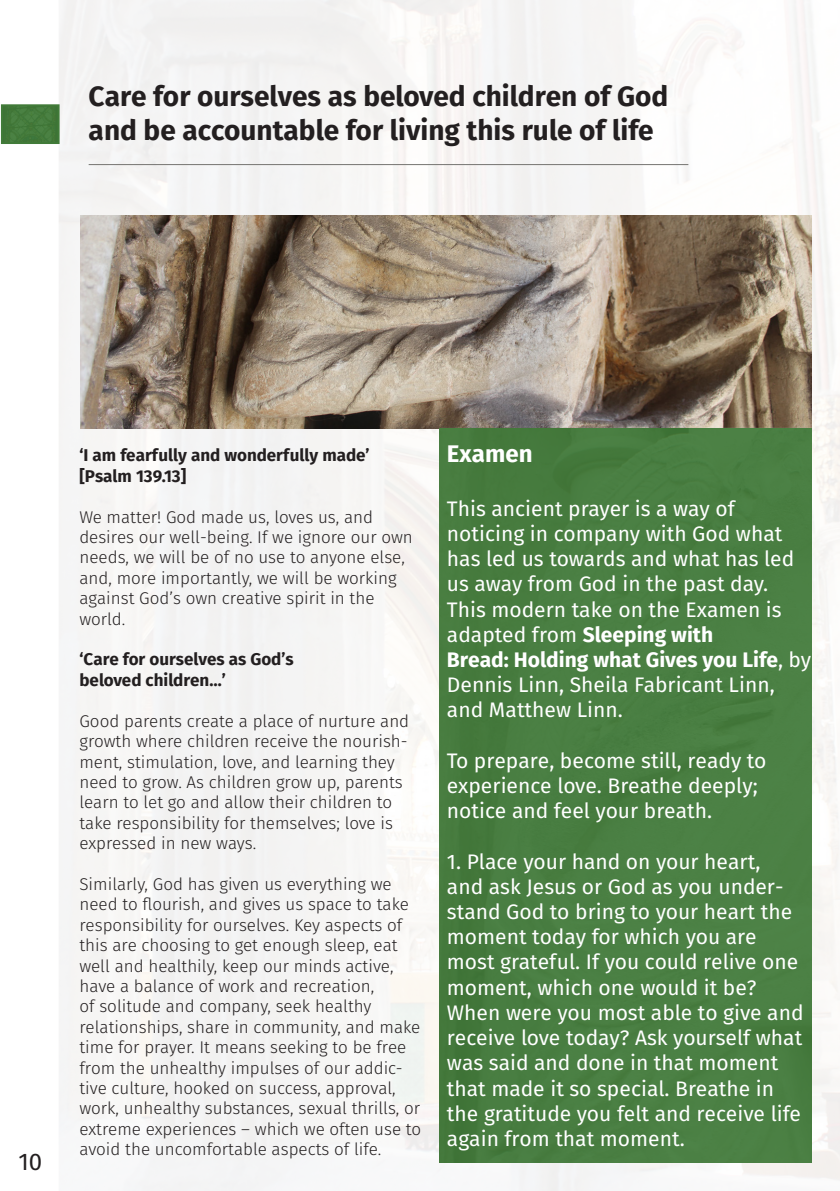
<style>
.page{position:relative;width:840px;height:1191px;background:#fff}
.page>*{position:absolute;margin:0;border:0;box-sizing:border-box;transform-origin:0 0}
.t1{font:700 28px/33.6px "Fira Sans";color:#231f20}
.t2{font:700 24px "Fira Sans";color:#fff}
.t3{font:24px "Fira Sans";color:#231f20}
.t4{font:21px/25.2px "Fira Sans";color:#fff}
.t5{font:700 21px "Fira Sans";color:#fff}
.t6{font:300 17px/20.4px "Fira Sans";color:#231f20}
.t7{font:700 17px "Fira Sans";color:#231f20}
.s1{font-weight:700}
.s2{font-weight:400}
</style>
<div class="page">
<img style="left:59px;top:0;width:780px;height:1191px">
<hr style="left:89px;top:164px;width:599px;height:1px;background:#757471">
<div style="left:4px;top:107px;width:53px;height:34px;background:#44793b"></div>
<div style="left:1px;top:104px;width:59px;height:40px;border:2px solid #417b39"></div>
<img style="left:81px;top:215px;width:730px;height:213px">
<div style="left:439px;top:428px;width:372px;height:734px;background:#4a7f42"></div>
<p class="t1" style="left:89px;top:81px;width:580px">Care for ourselves as beloved children of God and be accountable for living this rule of life</p>
<p class="t3" style="left:18px;top:1145px;width:25px">10</p>
<p class="t7" style="left:79px;top:443px;width:291px">‘I am fearfully and wonderfully made’</p>
<p class="t7" style="left:79px;top:464px;width:108px">[Psalm 139.13]</p>
<p class="t6" style="left:79px;top:508px;width:335px">We matter! God made us, loves us, and desires our well-being. If we ignore our own needs, we will be of no use to anyone else, and, more importantly, we will be working against God’s own creative spirit in the world.</p>
<p class="t7" style="left:79px;top:647px;width:216px">‘Care for ourselves as God’s</p>
<p class="t7" style="left:79px;top:668px;width:148px">beloved children…’</p>
<p class="t6" style="left:79px;top:712px;width:331px">Good parents create a place of nurture and growth where children receive the nourish&shy;ment, stimulation, love, and learning they need to grow. As children grow up, parents learn to let go and allow their children to take responsibility for themselves; love is expressed in new ways.</p>
<p class="t6" style="left:79px;top:875px;width:331px">Similarly, God has given us everything we need to flourish, and gives us space to take responsibility for ourselves. Key aspects of this are choosing to get enough sleep, eat well and healthily, keep our minds active, have a balance of work and recreation,</p>
<p class="t6" style="left:79px;top:997px;width:343px">of solitude and company, seek healthy relationships, share in community, and make time for prayer. It means seeking to be free from the unhealthy impulses of our addic&shy;tive culture, hooked on success, approval, work, unhealthy substances, sexual thrills, or extreme experiences – which we often use to avoid the uncomfortable aspects of life.</p>
<p class="t2" style="left:446px;top:436px;width:87px">Examen</p>
<p class="t4" style="left:446px;top:497px;width:289px">This ancient prayer is a way of</p>
<p class="t4" style="left:446px;top:522px;width:348px">noticing in company with God what has led us towards and what has led us away from God in the past day.<br>This modern take on the Examen is adapted from <span class="s1">Sleeping with</span></p>
<p class="t5" style="left:446px;top:645px;width:365px">Bread: Holding what Gives you Life<span class="s2">, by</span></p>
<p class="t4" style="left:446px;top:674px;width:329px">Dennis Linn, Sheila Fabricant Linn, and Matthew Linn.</p>
<p class="t4" style="left:446px;top:749px;width:321px">To prepare, become still, ready to</p>
<p class="t4" style="left:446px;top:774px;width:312px">experience love. Breathe deeply;</p>
<p class="t4" style="left:446px;top:800px;width:266px">notice and feel your breath.</p>
<p class="t4" style="left:446px;top:850px;width:358px">1. Place your hand on your heart,<br>and ask Jesus or God as you under&shy;stand God to bring to your heart the moment today for which you are most grateful. If you could relive one moment, which one would it be?<br>When were you most able to give and receive love today? Ask yourself what was said and done in that moment that made it so special. Breathe in the gratitude you felt and receive life again from that moment.</p>
</div>
